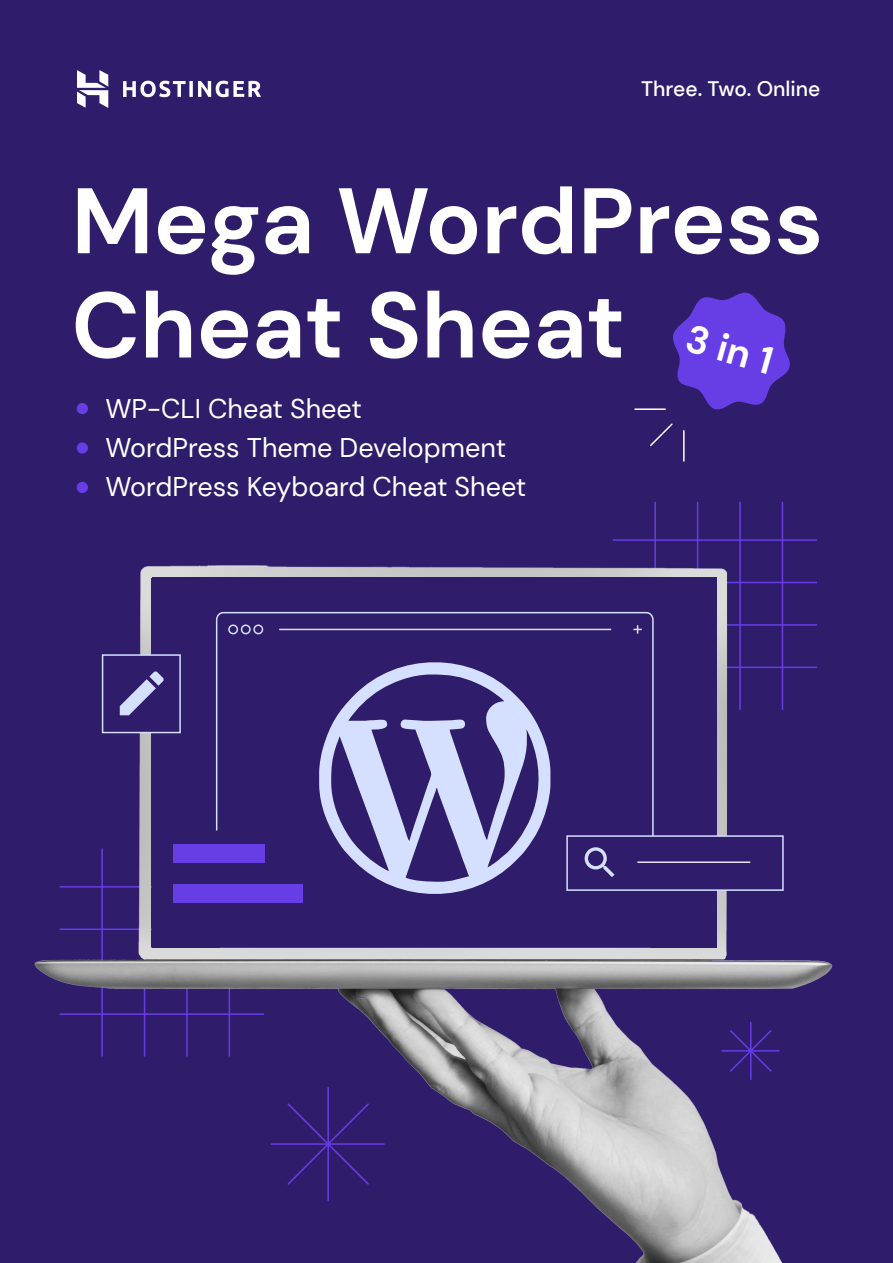
<style>
.page{position:relative;width:893px;height:1263px;background:#2f1c6a}
.page>*{position:absolute;margin:0;border:0;box-sizing:border-box;transform-origin:0 0}
.t1{font:700 92.85px/104.2px "DM Sans";color:#fff}
.t2{font:700 38.55px "DM Sans";color:#fff}
.t3{font:27px/39px "DM Sans";color:#fff}
.t4{font:500 21px "DM Sans";color:#fff}
</style>
<div class="page">
<hr style="left:654px;top:502px;width:2px;height:208px;background:#673de6">
<hr style="left:697px;top:502px;width:1px;height:208px;background:#673de6">
<hr style="left:739px;top:502px;width:2px;height:208px;background:#673de6">
<hr style="left:782px;top:502px;width:1px;height:208px;background:#673de6">
<hr style="left:613px;top:539px;width:204px;height:2px;background:#673de6">
<img style="left:34px;top:542px;width:799px;height:721px">
<img style="left:77px;top:70px;width:184px;height:37px">
<div style="left:152px;top:578px;width:564px;height:370px;background:#2f1c6a"></div>
<div style="left:228px;top:624px;width:10px;height:10px;border:2px solid #d5dfff;border-radius:50%"></div>
<div style="left:241px;top:624px;width:10px;height:10px;border:2px solid #d5dfff;border-radius:50%"></div>
<div style="left:253px;top:624px;width:10px;height:10px;border:2px solid #d5dfff;border-radius:50%"></div>
<hr style="left:279px;top:629px;width:332px;height:1px;background:#d5dfff">
<svg style="left:633px;top:625px;width:9px;height:9px"></svg>
<svg style="left:184px;top:830px;width:470px;height:118px"></svg>
<svg style="left:319px;top:662px;width:231px;height:243px"></svg>
<hr style="left:683px;top:431px;width:2px;height:30px;background:#fff">
<svg style="left:650px;top:423px;width:23px;height:24px"></svg>
<hr style="left:635px;top:408px;width:30px;height:2px;background:#fff">
<div style="left:566px;top:835px;width:218px;height:56px;background:#2f1c6a;border:2px solid #d5dfff"></div>
<svg style="left:585px;top:847px;width:29px;height:30px"></svg>
<hr style="left:637px;top:861px;width:113px;height:2px;background:#ebe4ff">
<div style="left:102px;top:654px;width:79px;height:79px;background:#2f1c6a;border:2px solid #d5dfff"></div>
<svg style="left:120px;top:671px;width:44px;height:44px"></svg>
<hr style="left:327px;top:1087px;width:2px;height:113px;background:#673de6">
<hr style="left:271px;top:1143px;width:113px;height:2px;background:#673de6">
<svg style="left:286px;top:1102px;width:84px;height:84px"></svg>
<hr style="left:750px;top:1022px;width:1px;height:57px;background:#673de6">
<hr style="left:722px;top:1050px;width:57px;height:1px;background:#673de6">
<svg style="left:728px;top:1028px;width:45px;height:45px"></svg>
<div style="left:173px;top:845px;width:92px;height:18px;background:#673de6"></div>
<div style="left:173px;top:885px;width:130px;height:18px;background:#673de6"></div>
<div style="left:77px;top:403px;width:11px;height:11px;background:#673de6;border-radius:50%"></div>
<div style="left:77px;top:442px;width:11px;height:12px;background:#673de6;border-radius:50%"></div>
<div style="left:77px;top:482px;width:11px;height:11px;background:#673de6;border-radius:50%"></div>
<svg style="left:673px;top:292px;width:117px;height:118px"></svg>
<p class="t4" style="left:641px;top:76px;width:181px">Three. Two. Online</p>
<h1 class="t1" style="left:72px;top:169px;width:753px">Mega WordPress<br>Cheat Sheat</h1>
<h2 class="t2" style="left:694px;top:314px;width:90px;rotate:16deg">3 in 1</h2>
<p class="t3" style="left:106px;top:389px;width:422px">WP-CLI Cheat Sheet<br>WordPress Theme Development<br>WordPress Keyboard Cheat Sheet</p>
</div>
